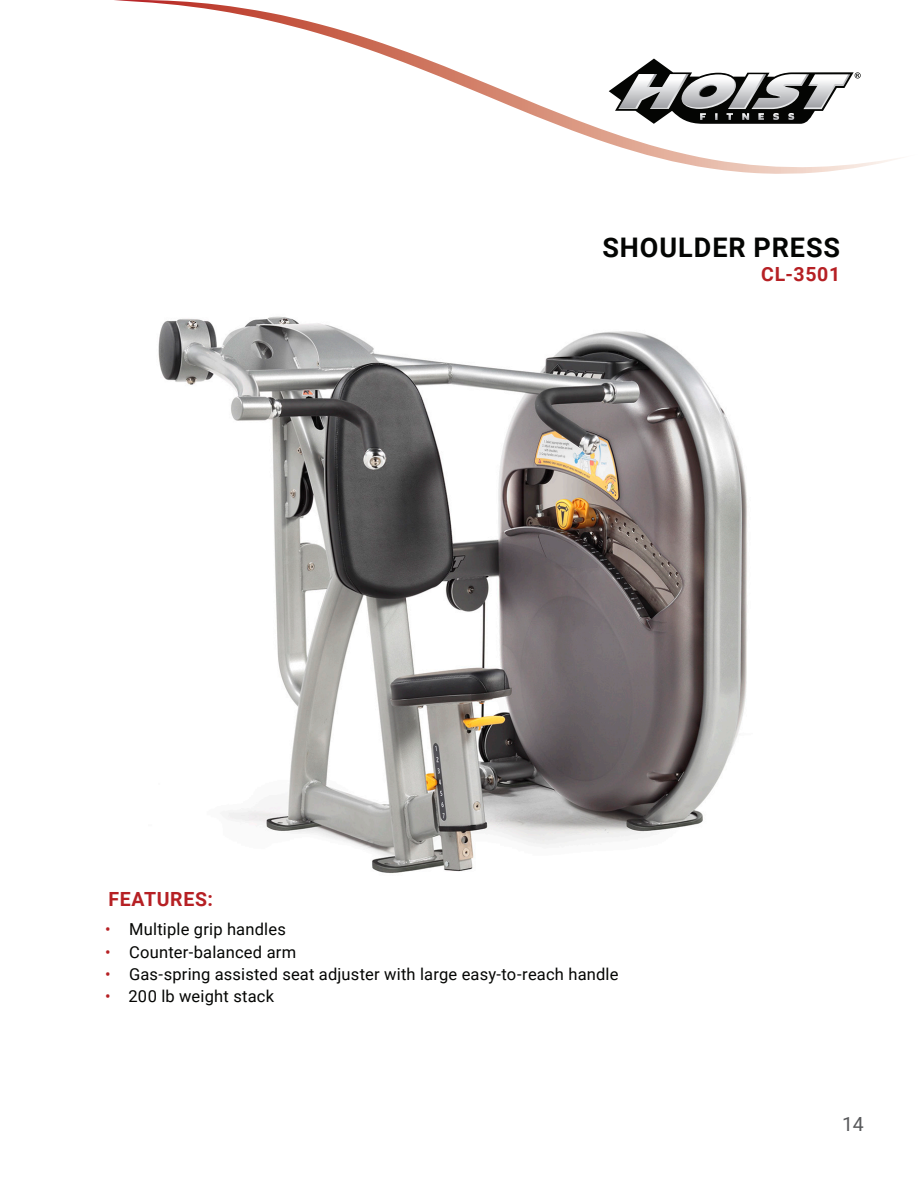
<style>
.page{position:relative;width:918px;height:1188px;background:#fff}
.page>*{position:absolute;margin:0;border:0;box-sizing:border-box;transform-origin:0 0}
.t1{font:700 27px "Roboto";letter-spacing:.035em;color:#040503}
.Features{font:700 19.5px "Roboto";letter-spacing:.035em;color:#b62024}
.t2{font:19.5px "Roboto";color:#57585a}
.t3{font:16.5px "Roboto";letter-spacing:.01em;color:#040503}
.s1{color:#b62024}
</style>
<div class="page">
<svg style="left:114px;top:0;width:790px;height:174px"></svg>
<svg style="left:609px;top:59px;width:252px;height:65px"></svg>
<img style="left:158px;top:316px;width:589px;height:558px">
<p class="Features" style="left:108px;top:885px;width:106px">FEATURES:</p>
<p class="t1" style="left:602px;top:229px;width:239px">SHOULDER PRESS</p>
<p class="Features" style="left:761px;top:260px;width:81px">CL-3501</p>
<p class="t3" style="left:105px;top:918px;width:182px"><span class="s1">•</span> Multiple grip handles</p>
<p class="t3" style="left:105px;top:940px;width:193px"><span class="s1">•</span> Counter-balanced arm</p>
<p class="t3" style="left:105px;top:962px;width:515px"><span class="s1">•</span> Gas-spring assisted seat adjuster with large easy-to-reach handle</p>
<p class="t3" style="left:105px;top:985px;width:171px"><span class="s1">•</span> 200 lb weight stack</p>
<p class="t2" style="left:842px;top:1110px;width:23px">14</p>
</div>
